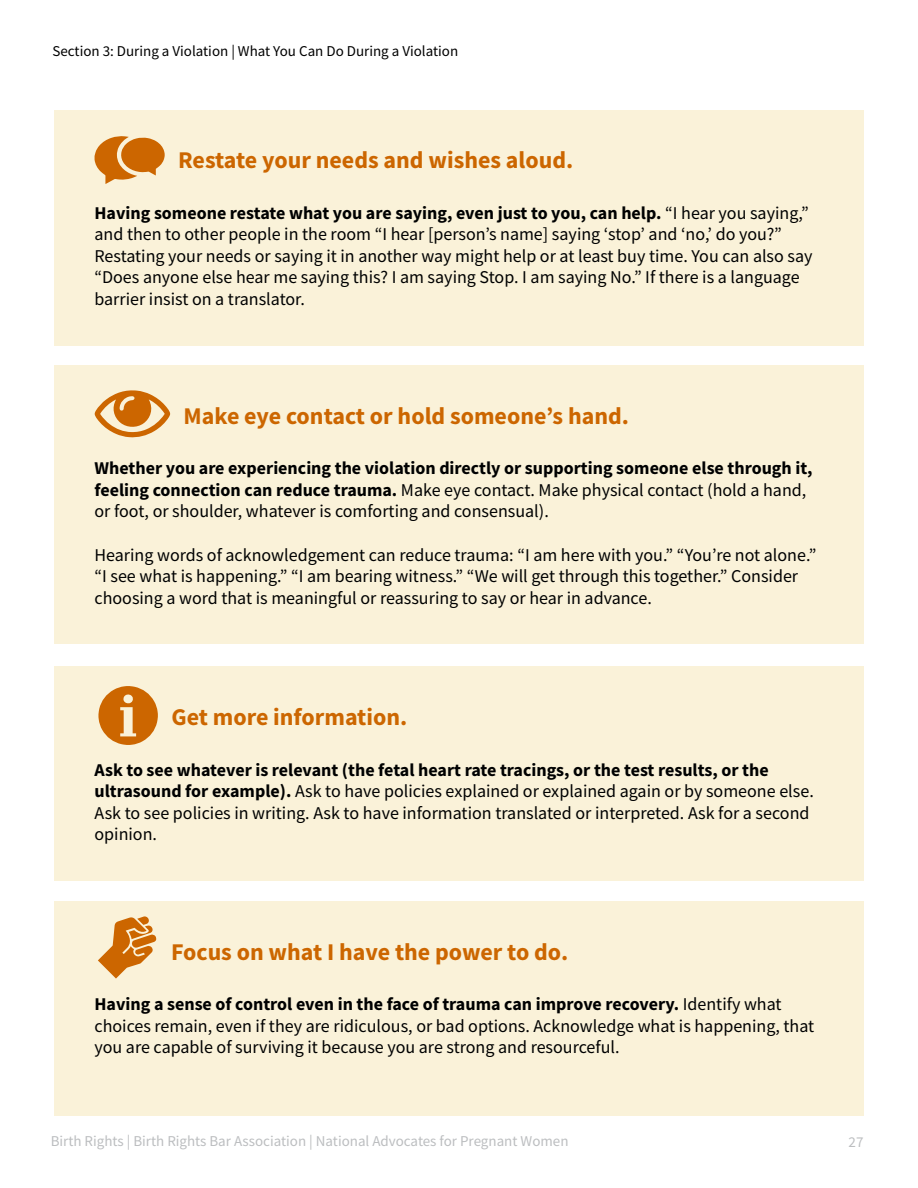
<style>
.page{position:relative;width:918px;height:1188px;background:#fff}
.page>*{position:absolute;margin:0;border:0;box-sizing:border-box;transform-origin:0 0}
.t1{font:700 24px "Source Sans Pro";color:#c60}
.t2{font:18px/21.6px "Source Sans Pro";color:#000101}
.t3{font:700 18px/21.6px "Source Sans Pro";color:#000101}
.t4{font:15px "Source Sans Pro";color:#bcbec0}
.t5{font:15px "Source Sans Pro";color:#000}
.s1{font-weight:700}
.s2{font-weight:400}
</style>
<div class="page">
<div style="left:54px;top:901px;width:810px;height:214px;background:#faf2d9"></div>
<div style="left:54px;top:667px;width:810px;height:214px;background:#faf2d9"></div>
<svg style="left:98px;top:686px;width:60px;height:59px"></svg>
<svg style="left:98px;top:916px;width:59px;height:63px"></svg>
<div style="left:54px;top:365px;width:810px;height:279px;background:#faf2d9"></div>
<div style="left:54px;top:110px;width:810px;height:235px;background:#faf2d9"></div>
<svg style="left:95px;top:136px;width:70px;height:48px"></svg>
<svg style="left:95px;top:390px;width:75px;height:48px"></svg>
<p class="t5" style="left:52px;top:42px;width:407px">Section 3: During a Violation | What You Can Do During a Violation</p>
<h1 class="t1" style="left:178px;top:144px;width:397px">Restate your needs and wishes aloud.</h1>
<p class="t2" style="left:94px;top:202px;width:720px"><span class="s1">Having someone restate what you are saying, even just to you, can help.</span> “I hear you saying,” and then to other people in the room “I hear [person’s name] saying ‘stop’ and ‘no,’ do you?” Restating your needs or saying it in another way might help or at least buy time. You can also say “Does anyone else hear me saying this? I am saying Stop. I am saying No.” If there is a language barrier insist on a translator.</p>
<h1 class="t1" style="left:184px;top:400px;width:447px">Make eye contact or hold someone’s hand.</h1>
<p class="t3" style="left:94px;top:457px;width:719px">Whether you are experiencing the violation directly or supporting someone else through it, feeling connection can reduce trauma. <span class="s2">Make eye contact. Make physical contact (hold a hand, or foot, or shoulder, whatever is comforting and consensual).</span></p>
<p class="t2" style="left:94px;top:544px;width:723px">Hearing words of acknowledgement can reduce trauma: “I am here with you.” “You’re not alone.” “I see what is happening.” “I am bearing witness.” “We will get through this together.” Consider choosing a word that is meaningful or reassuring to say or hear in advance.</p>
<h1 class="t1" style="left:171px;top:701px;width:237px">Get more information.</h1>
<p class="t2" style="left:94px;top:759px;width:721px"><span class="s1">Ask to see whatever is relevant (the fetal heart rate tracings, or the test results, or the ultrasound for example).</span> Ask to have policies explained or explained again or by someone else.<br>Ask to see policies in writing. Ask to have information translated or interpreted. Ask for a second opinion.</p>
<h1 class="t1" style="left:171px;top:935px;width:399px">Focus on what I have the power to do.</h1>
<p class="t2" style="left:94px;top:993px;width:721px"><span class="s1">Having a sense of control even in the face of trauma can improve recovery.</span> Identify what choices remain, even if they are ridiculous, or bad options. Acknowledge what is happening, that you are capable of surviving it because you are strong and resourceful.</p>
<p class="t4" style="left:51px;top:1132px;width:519px">Birth Rights | Birth Rights Bar Association | National Advocates for Pregnant Women</p>
<p class="t4" style="left:849px;top:1133px;width:16px">27</p>
</div>
